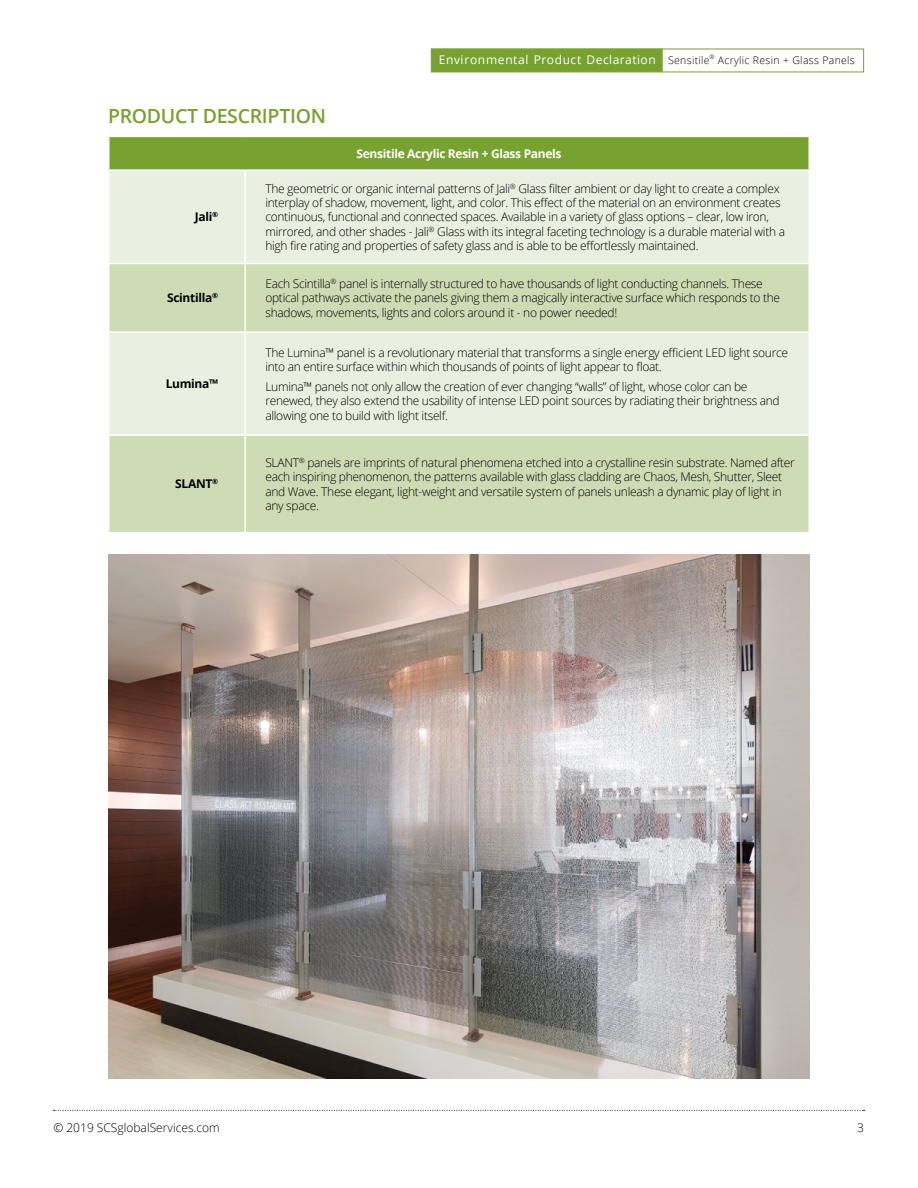
<style>
.page{position:relative;width:918px;height:1188px;background:#fff}
.page>*{position:absolute;margin:0;border:0;box-sizing:border-box;transform-origin:0 0}
.t1{font:600 19.5px "Open Sans";letter-spacing:-.015em;color:#78a22f}
.t2{font:300 12px/14.4px "Open Sans";letter-spacing:-.025em;color:#000}
.t3{font:700 12px "Open Sans";letter-spacing:-.025em;color:#fff}
.t4{font:700 12px "Open Sans";letter-spacing:-.025em;color:#000}
.t5{font:300 12px "Open Sans";color:#000}
.t6{font:300 10.5px "Open Sans";letter-spacing:.03em;color:#000}
.s1{font-weight:400;font-size:12px;color:#fff}
</style>
<div class="page">
<svg style="left:54px;top:1110px;width:811px;height:1px"></svg>
<div style="left:431px;top:49px;width:232px;height:23px;background:#78a22f"></div>
<div style="left:109px;top:136px;width:700px;height:34px;background:#78a22f"></div>
<div style="left:110px;top:171px;width:698px;height:92px;background:#eaf0e1"></div>
<svg style="left:110px;top:264px;width:698px;height:268px;background:#d8e3c5"></svg>
<hr style="left:244px;top:171px;width:2px;height:92px;background:#fff">
<hr style="left:244px;top:264px;width:2px;height:67px;background:#fff">
<hr style="left:108px;top:331px;width:137px;height:2px;background:#fff">
<hr style="left:245px;top:331px;width:565px;height:2px;background:#fff">
<hr style="left:244px;top:333px;width:2px;height:101px;background:#fff">
<hr style="left:108px;top:434px;width:137px;height:2px;background:#fff">
<hr style="left:245px;top:434px;width:565px;height:2px;background:#fff">
<hr style="left:244px;top:436px;width:2px;height:96px;background:#fff">
<hr style="left:108px;top:137px;width:2px;height:32px;background:#fff">
<hr style="left:808px;top:137px;width:2px;height:32px;background:#fff">
<hr style="left:108px;top:136px;width:137px;height:1px;background:#fff">
<hr style="left:245px;top:136px;width:565px;height:1px;background:#fff">
<hr style="left:108px;top:169px;width:137px;height:2px;background:#fff">
<hr style="left:245px;top:169px;width:565px;height:2px;background:#fff">
<img style="left:108px;top:554px;width:702px;height:524px">
<h1 class="t1" style="left:108px;top:102px;width:220px">PRODUCT DESCRIPTION</h1>
<p class="t6" style="left:439px;top:53px;width:417px"><span class="s1">Environmental Product Declaration</span> Sensitile<sup>®</sup> Acrylic Resin + Glass Panels</p>
<p class="t3" style="left:357px;top:145px;width:206px">Sensitile Acrylic Resin + Glass Panels</p>
<p class="t4" style="left:195px;top:209px;width:25px">Jali<sup>®</sup></p>
<p class="t4" style="left:167px;top:290px;width:53px">Scintilla<sup>®</sup></p>
<p class="t4" style="left:166px;top:375px;width:54px">Lumina™</p>
<p class="t4" style="left:175px;top:476px;width:44px">SLANT<sup>®</sup></p>
<p class="t2" style="left:265px;top:181px;width:521px">The geometric or organic internal patterns of Jali<sup>®</sup> Glass filter ambient or day light to create a complex interplay of shadow, movement, light, and color. This effect of the material on an environment creates continuous, functional and connected spaces. Available in a variety of glass options – clear, low iron, mirrored, and other shades - Jali<sup>®</sup> Glass with its integral faceting technology is a durable material with a high fire rating and properties of safety glass and is able to be effortlessly maintained.</p>
<p class="t2" style="left:265px;top:276px;width:516px">Each Scintilla<sup>®</sup> panel is internally structured to have thousands of light conducting channels. These optical pathways activate the panels giving them a magically interactive surface which responds to the shadows, movements, lights and colors around it - no power needed!</p>
<p class="t2" style="left:265px;top:345px;width:524px">The Lumina™ panel is a revolutionary material that transforms a single energy efficient LED light source into an entire surface within which thousands of points of light appear to float.</p>
<p class="t2" style="left:265px;top:379px;width:516px">Lumina™ panels not only allow the creation of ever changing “walls” of light, whose color can be renewed, they also extend the usability of intense LED point sources by radiating their brightness and allowing one to build with light itself.</p>
<p class="t2" style="left:265px;top:455px;width:531px">SLANT<sup>®</sup> panels are imprints of natural phenomena etched into a crystalline resin substrate. Named after each inspiring phenomenon, the patterns available with glass cladding are Chaos, Mesh, Shutter, Sleet and Wave. These elegant, light-weight and versatile system of panels unleash a dynamic play of light in any space.</p>
<p class="t5" style="left:53px;top:1120px;width:168px">© 2019 SCSglobalServices.com</p>
<p class="t2" style="left:857px;top:1121px;width:8px">3</p>
</div>
